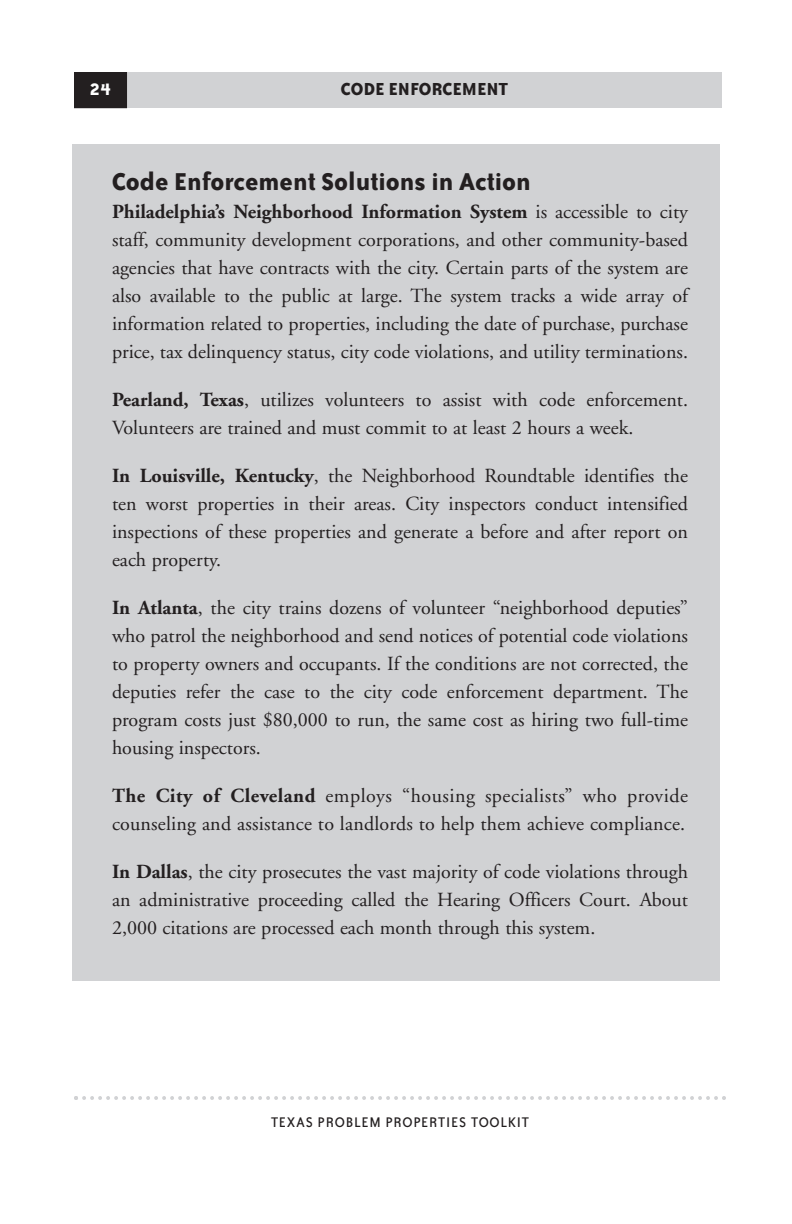
<style>
.page{position:relative;width:792px;height:1224px;background:#fff}
.page>*{position:absolute;margin:0;border:0;box-sizing:border-box;transform-origin:0 0}
.t1{font:700 28px "Bailey Sans ITC";color:#231f20}
.t2{font:20px/28px "Adobe Garamond";color:#231f20;text-align:justify}
.t3{font:700 20px "Bailey Sans ITC";color:#231f20}
.t4{font:700 20px "Bailey Sans ITC";color:#fff}
.t5{font:16px "Bailey Sans ITC";letter-spacing:.045em;color:#231f20}
.s1{font-weight:700}
</style>
<div class="page">
<div style="left:72px;top:144px;width:648px;height:837px;background:#d1d2d4"></div>
<div style="left:127px;top:72px;width:595px;height:36px;background:#d1d2d4"></div>
<div style="left:76px;top:74px;width:49px;height:32px;background:#231f20"></div>
<div style="left:74px;top:72px;width:53px;height:36px;border:2px solid #231f20"></div>
<svg style="left:74px;top:1096px;width:652px;height:4px"></svg>
<p class="t4" style="left:90px;top:78px;width:23px">24</p>
<p class="t3" style="left:341px;top:78px;width:169px">CODE ENFORCEMENT</p>
<h1 class="t1" style="left:112px;top:166px;width:420px">Code Enforcement Solutions in Action</h1>
<p class="t2" style="left:112px;top:198px;width:578px"><span class="s1">Philadelphia’s Neighborhood Information System</span> is accessible to city staff, community development corporations, and other community-based agencies that have contracts with the city. Certain parts of the system are also available to the public at large. The system tracks a wide array of information related to properties, including the date of purchase, purchase price, tax delinquency status, city code violations, and utility terminations.</p>
<p class="t2" style="left:112px;top:386px;width:577px"><span class="s1">Pearland, Texas</span>, utilizes volunteers to assist with code enforcement.<br>Volunteers are trained and must commit to at least 2 hours a week.</p>
<p class="t2" style="left:112px;top:462px;width:578px"><span class="s1">In Louisville, Kentucky</span>, the Neighborhood Roundtable identifies the ten worst properties in their areas. City inspectors conduct intensified inspections of these properties and generate a before and after report on each property.</p>
<p class="t2" style="left:112px;top:594px;width:578px"><span class="s1">In Atlanta</span>, the city trains dozens of volunteer “neighborhood deputies” who patrol the neighborhood and send notices of potential code violations to property owners and occupants. If the conditions are not corrected, the deputies refer the case to the city code enforcement department. The program costs just $80,000 to run, the same cost as hiring two full-time housing inspectors.</p>
<p class="t2" style="left:112px;top:782px;width:578px"><span class="s1">The City of Cleveland</span> employs “housing specialists” who provide counseling and assistance to landlords to help them achieve compliance.</p>
<p class="t2" style="left:112px;top:858px;width:578px"><span class="s1">In Dallas</span>, the city prosecutes the vast majority of code violations through an administrative proceeding called the Hearing Officers Court. About 2,000 citations are processed each month through this system.</p>
<p class="t5" style="left:271px;top:1113px;width:260px">TEXAS PROBLEM PROPERTIES TOOLKIT</p>
</div>
